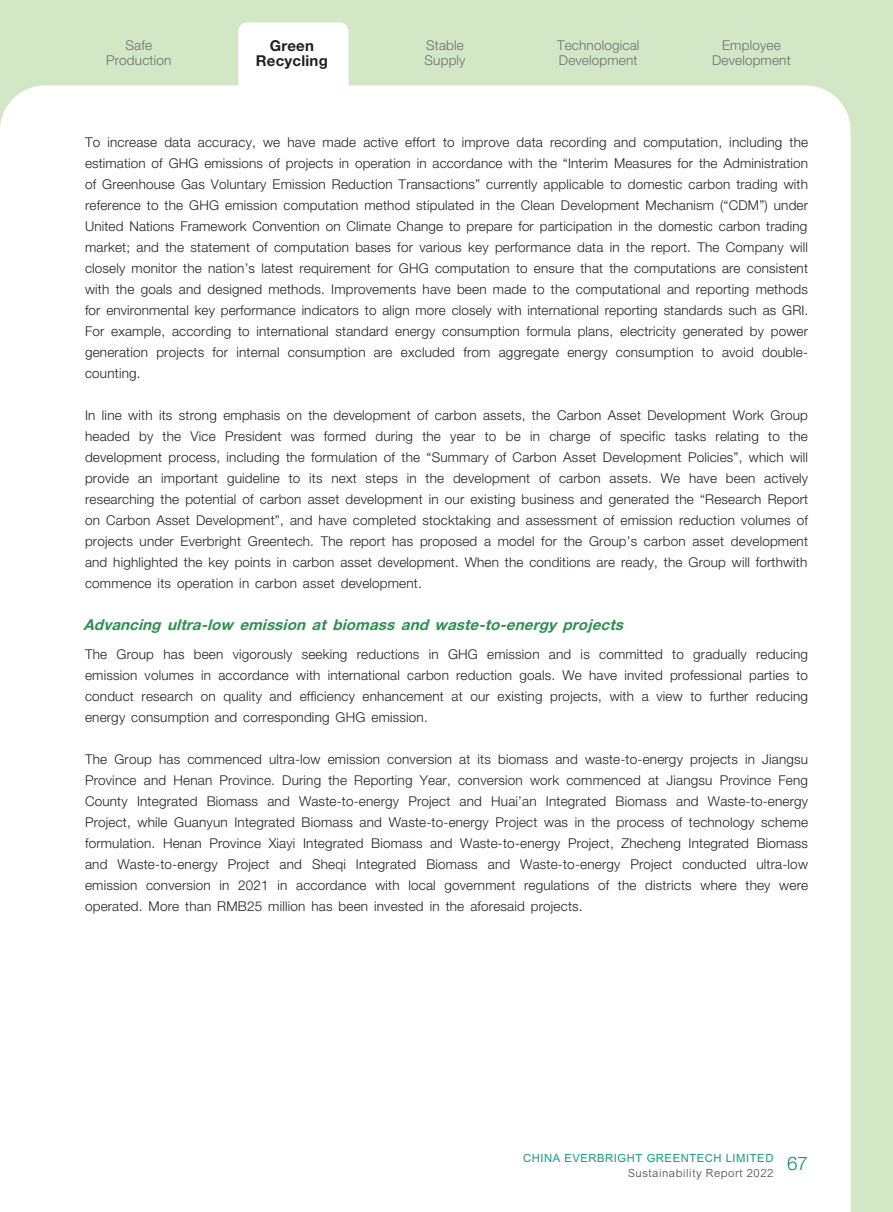
<style>
.page{position:relative;width:893px;height:1212px;background:#d2e7c5}
.page>*{position:absolute;margin:0;border:0;box-sizing:border-box;transform-origin:0 0}
.t1{font:300 18.75px "Helvetica Neue LT Std";color:#00926d}
._04___H2{font:italic 700 15px "Helvetica Neue LT Std";color:#2a914d}
.t2{font:700 15px/15px "Helvetica Neue LT Std";letter-spacing:.015em;color:#231f20;text-align:center}
._01_Body_Text{font:300 13.5px/21px "Helvetica Neue LT Std";letter-spacing:.015em;color:#231f20;text-align:justify}
.t3{font:300 13.5px/15px "Helvetica Neue LT Std";letter-spacing:.015em;color:#6c6d70;text-align:center}
.t4{font:700 11.25px "M Hei HK";letter-spacing:.05em;color:#169a79}
.t5{font:300 11.25px "M Hei HK";letter-spacing:.05em;color:#3e3e3f}
</style>
<div class="page">
<div style="left:0;top:85px;width:850px;height:1127px;background:#fff"></div>
<div style="left:238px;top:22px;width:111px;height:71px;background:#fff;border-radius:9px"></div>
<p class="t2" style="left:256px;top:38px;width:73px">Green<br>Recycling</p>
<p class="t3" style="left:106px;top:38px;width:67px">Safe<br>Production</p>
<p class="t3" style="left:712px;top:38px;width:80px">Employee<br>Development</p>
<p class="t3" style="left:425px;top:38px;width:42px;text-align:left">Stable<br>Supply</p>
<p class="t3" style="left:557px;top:38px;width:84px;text-align:left">Technological<br>Development</p>
<p class="_01_Body_Text" style="left:85px;top:131px;width:725px">To increase data accuracy, we have made active effort to improve data recording and computation, including the estimation of GHG emissions of projects in operation in accordance with the “Interim Measures for the Administration of Greenhouse Gas Voluntary Emission Reduction Transactions” currently applicable to domestic carbon trading with reference to the GHG emission computation method stipulated in the Clean Development Mechanism (“CDM”) under United Nations Framework Convention on Climate Change to prepare for participation in the domestic carbon trading market; and the statement of computation bases for various key performance data in the report. The Company will closely monitor the nation’s latest requirement for GHG computation to ensure that the computations are consistent with the goals and designed methods. Improvements have been made to the computational and reporting methods for environmental key performance indicators to align more closely with international reporting standards such as GRI.<br>For example, according to international standard energy consumption formula plans, electricity generated by power generation projects for internal consumption are excluded from aggregate energy consumption to avoid double&shy;counting.</p>
<p class="_01_Body_Text" style="left:85px;top:404px;width:725px">In line with its strong emphasis on the development of carbon assets, the Carbon Asset Development Work Group headed by the Vice President was formed during the year to be in charge of specific tasks relating to the development process, including the formulation of the “Summary of Carbon Asset Development Policies”, which will provide an important guideline to its next steps in the development of carbon assets. We have been actively researching the potential of carbon asset development in our existing business and generated the “Research Report on Carbon Asset Development”, and have completed stocktaking and assessment of emission reduction volumes of projects under Everbright Greentech. The report has proposed a model for the Group’s carbon asset development and highlighted the key points in carbon asset development. When the conditions are ready, the Group will forthwith commence its operation in carbon asset development.</p>
<p class="_04___H2" style="left:84px;top:615px;width:546px">Advancing ultra-low emission at biomass and waste-to-energy projects</p>
<p class="_01_Body_Text" style="left:85px;top:643px;width:725px">The Group has been vigorously seeking reductions in GHG emission and is committed to gradually reducing emission volumes in accordance with international carbon reduction goals. We have invited professional parties to conduct research on quality and efficiency enhancement at our existing projects, with a view to further reducing energy consumption and corresponding GHG emission.</p>
<p class="_01_Body_Text" style="left:85px;top:748px;width:725px">The Group has commenced ultra-low emission conversion at its biomass and waste-to-energy projects in Jiangsu Province and Henan Province. During the Reporting Year, conversion work commenced at Jiangsu Province Feng County Integrated Biomass and Waste-to-energy Project and Huai’an Integrated Biomass and Waste-to-energy Project, while Guanyun Integrated Biomass and Waste-to-energy Project was in the process of technology scheme formulation. Henan Province Xiayi Integrated Biomass and Waste-to-energy Project, Zhecheng Integrated Biomass and Waste-to-energy Project and Sheqi Integrated Biomass and Waste-to-energy Project conducted ultra-low emission conversion in 2021 in accordance with local government regulations of the districts where they were operated. More than RMB25 million has been invested in the aforesaid projects.</p>
<p class="t4" style="left:523px;top:1149px;width:252px">CHINA EVERBRIGHT GREENTECH LIMITED</p>
<p class="t5" style="left:628px;top:1164px;width:147px">Sustainability Report 2022</p>
<h1 class="t1" style="left:787px;top:1152px;width:22px">67</h1>
</div>
